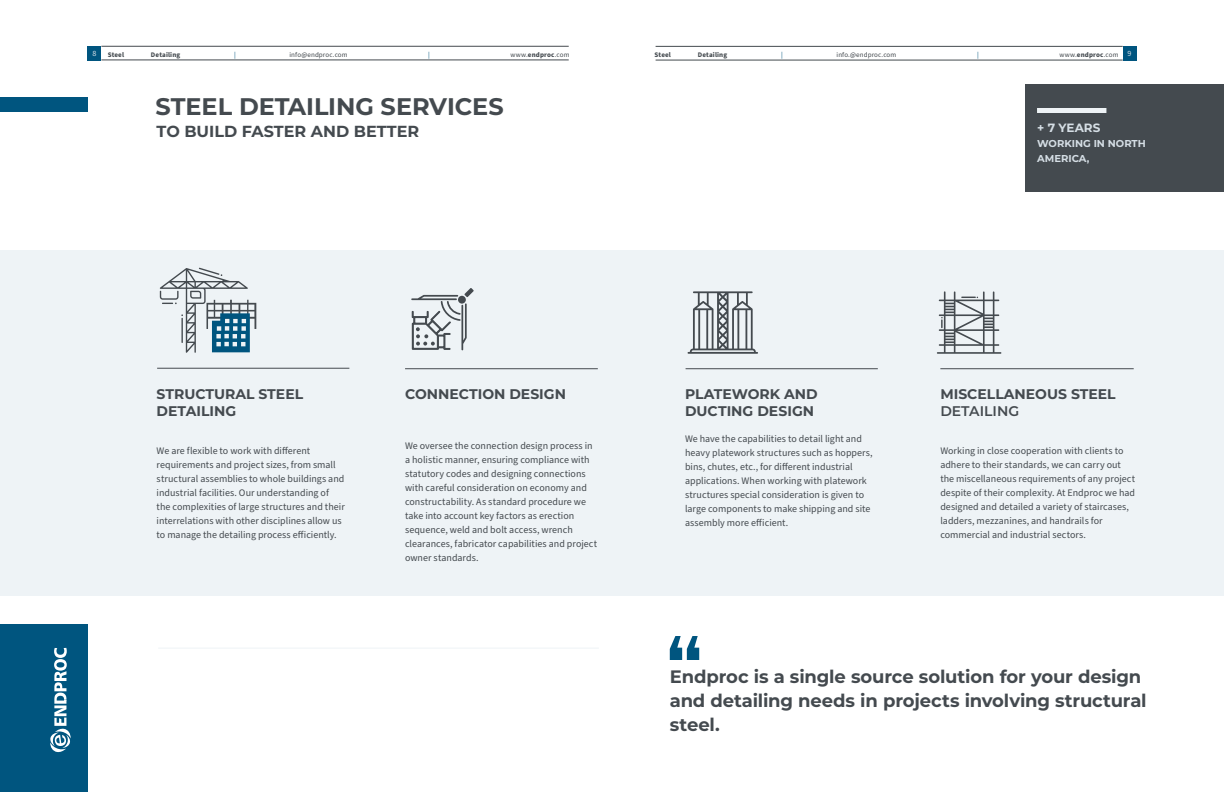
<style>
.page{position:relative;width:1224px;height:792px;background:#fff}
.page>*{position:absolute;margin:0;border:0;box-sizing:border-box;transform-origin:0 0}
.t1{font:700 24px "Montserrat";letter-spacing:-.005em;color:#444a4f}
.t2{font:700 18px/24px "Montserrat";letter-spacing:-.01em;color:#444a4f}
.t3{font:700 16px "Montserrat";color:#444a4f}
.t4{font:700 14px/16.8px "Montserrat";color:#444a4f}
.t5{font:600 14px "Montserrat";color:#444a4f}
.t6{font:700 12px "Montserrat";color:#d5dee5}
.t7{font:10px/14px "Source Sans Pro";color:#444a4f}
.t8{font:700 10px/15px "Montserrat";color:#d5dee5}
.t9{font:8px "Source Sans Pro";color:#d5dee5}
.t10{font:7px "Source Sans Pro";letter-spacing:.015em;color:#444a4f}
.t11{font:700 7px "Source Sans Pro";letter-spacing:.02em;color:#444a4f}
.t12{font:7px "Source Sans Pro";color:#00557f}
.s1{font-weight:700}
.s2{font-size:8px;color:#d5dee5}
</style>
<div class="page">
<div style="left:0;top:250px;width:1224px;height:346px;background:#eef3f6"></div>
<div style="left:1025px;top:84px;width:199px;height:108px;background:#444a4f"></div>
<div style="left:0;top:97px;width:88px;height:15px;background:#00557f"></div>
<hr style="left:157px;top:368px;width:192px;height:1px;background:#444a4f">
<hr style="left:405px;top:368px;width:193px;height:1px;background:#444a4f">
<hr style="left:686px;top:368px;width:192px;height:1px;background:#444a4f">
<hr style="left:940px;top:368px;width:194px;height:1px;background:#444a4f">
<hr style="left:158px;top:648px;width:441px;height:1px;background:#eef3f6">
<svg style="left:670px;top:636px;width:29px;height:24px"></svg>
<div style="left:1037px;top:108px;width:69px;height:5px;background:#eef3f6"></div>
<svg style="left:937px;top:291px;width:64px;height:63px"></svg>
<svg style="left:688px;top:291px;width:70px;height:63px"></svg>
<svg style="left:411px;top:288px;width:63px;height:63px"></svg>
<svg style="left:160px;top:268px;width:96px;height:85px"></svg>
<div style="left:88px;top:46px;width:13px;height:14px;background:#00557f"></div>
<div style="left:1123px;top:46px;width:14px;height:14px;background:#00557f"></div>
<hr style="left:101px;top:46px;width:468px;height:1px;background:#444a4f">
<hr style="left:101px;top:60px;width:468px;height:1px;background:#444a4f">
<hr style="left:656px;top:46px;width:467px;height:1px;background:#444a4f">
<hr style="left:656px;top:60px;width:467px;height:1px;background:#444a4f">
<div style="left:0;top:624px;width:88px;height:168px;background:#00557f"></div>
<svg style="left:50px;top:648px;width:21px;height:104px"></svg>
<p class="t9" style="left:93px;top:48px;width:5px">8</p>
<p class="t11" style="left:108px;top:49px;width:18px">Steel</p>
<p class="t11" style="left:151px;top:49px;width:31px">Detailing</p>
<p class="t12" style="left:234px;top:50px;width:3px">|</p>
<p class="t10" style="left:290px;top:50px;width:60px">info@endproc.com</p>
<p class="t12" style="left:428px;top:50px;width:3px">|</p>
<p class="t10" style="left:511px;top:50px;width:60px">www.<span class="s1">endproc</span>.com</p>
<p class="t11" style="left:655px;top:50px;width:18px">Steel</p>
<p class="t11" style="left:698px;top:50px;width:31px">Detailing</p>
<p class="t12" style="left:781px;top:50px;width:3px">|</p>
<p class="t10" style="left:837px;top:50px;width:61px">info.@endproc.com</p>
<p class="t12" style="left:977px;top:50px;width:3px">|</p>
<p class="t10" style="left:1060px;top:50px;width:74px">www.<span class="s1">endproc</span>.com <span class="s2">9</span></p>
<h1 class="t1" style="left:155px;top:89px;width:350px">STEEL DETAILING SERVICES</h1>
<h3 class="t3" style="left:157px;top:120px;width:264px">TO BUILD FASTER AND BETTER</h3>
<p class="t6" style="left:1037px;top:119px;width:65px">+ 7 YEARS</p>
<p class="t8" style="left:1037px;top:136px;width:110px">WORKING IN NORTH<br>AMERICA,</p>
<h3 class="t4" style="left:157px;top:385px;width:148px">STRUCTURAL STEEL<br>DETAILING</h3>
<p class="t7" style="left:157px;top:444px;width:190px">We are flexible to work with different requirements and project sizes, from small structural assemblies to whole buildings and industrial facilities. Our understanding of the complexities of large structures and their interrelations with other disciplines allow us to manage the detailing process efficiently.</p>
<h3 class="t4" style="left:405px;top:385px;width:162px">CONNECTION DESIGN</h3>
<p class="t7" style="left:405px;top:439px;width:194px">We oversee the connection design process in a holistic manner, ensuring compliance with statutory codes and designing connections with careful consideration on economy and constructability. As standard procedure we take into account key factors as erection sequence, weld and bolt access, wrench clearances, fabricator capabilities and project owner standards.</p>
<h3 class="t4" style="left:685px;top:385px;width:134px">PLATEWORK AND<br>DUCTING DESIGN</h3>
<p class="t7" style="left:685px;top:432px;width:189px">We have the capabilities to detail light and heavy platework structures such as hoppers, bins, chutes, etc., for different industrial applications. When working with platework structures special consideration is given to large components to make shipping and site assembly more efficient.</p>
<h3 class="t4" style="left:940px;top:385px;width:177px">MISCELLANEOUS STEEL</h3>
<h3 class="t5" style="left:940px;top:401px;width:80px">DETAILING</h3>
<p class="t7" style="left:940px;top:444px;width:196px">Working in close cooperation with clients to adhere to their standards, we can carry out the miscellaneous requirements of any project despite of their complexity. At Endproc we had designed and detailed a variety of staircases, ladders, mezzanines, and handrails for commercial and industrial sectors.</p>
<h2 class="t2" style="left:670px;top:664px;width:478px">Endproc is a single source solution for your design and detailing needs in projects involving structural steel.</h2>
</div>
